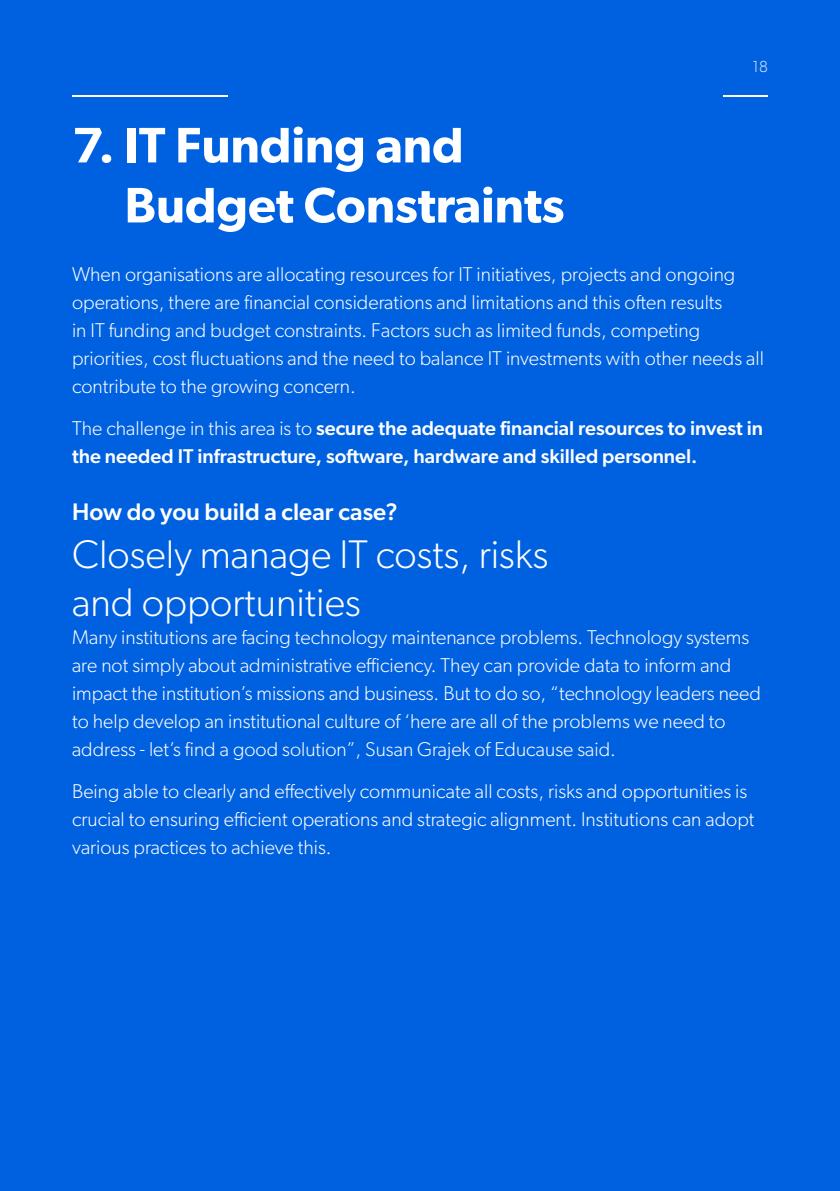
<style>
.page{position:relative;width:840px;height:1191px;background:#fff}
.page>*{position:absolute;margin:0;border:0;box-sizing:border-box;transform-origin:0 0}
.t1{font:600 50px/60px "Gibson";color:#fff}
.t2{font:300 40px/48px "Gibson";color:#fff}
.t3{font:500 24px "Gibson";color:#fff}
.t4{font:300 20px/28px "Gibson";color:#fff}
.t5{font:500 20px/28px "Gibson";color:#fff}
.t6{font:100 16px "Gibson";color:#fff}
.s1{font-weight:300}
</style>
<div class="page">
<div style="left:0;top:0;width:839px;height:1191px;background:#0061e0"></div>
<hr style="left:72px;top:95px;width:155px;height:1px;background:#fff">
<hr style="left:723px;top:95px;width:44px;height:1px;background:#fff">
<p class="t6" style="left:752px;top:56px;width:17px">18</p>
<h1 class="t1" style="left:124px;top:114px;width:441px;text-indent:-52px">7. IT Funding and<br>Budget Constraints</h1>
<p class="t4" style="left:72px;top:260px;width:693px">When organisations are allocating resources for IT initiatives, projects and ongoing operations, there are financial considerations and limitations and this often results<br>in IT funding and budget constraints. Factors such as limited funds, competing priorities, cost fluctuations and the need to balance IT investments with other needs all contribute to the growing concern.</p>
<p class="t5" style="left:72px;top:414px;width:692px"><span class="s1">The challenge in this area is to</span> secure the adequate financial resources to invest in the needed IT infrastructure, software, hardware and skilled personnel.</p>
<p class="t3" style="left:72px;top:497px;width:327px">How do you build a clear case?</p>
<h2 class="t2" style="left:72px;top:530px;width:477px">Closely manage IT costs, risks and opportunities</h2>
<p class="t4" style="left:72px;top:623px;width:690px">Many institutions are facing technology maintenance problems. Technology systems are not simply about administrative efficiency. They can provide data to inform and impact the institution’s missions and business. But to do so, “technology leaders need to help develop an institutional culture of ‘here are all of the problems we need to address - let’s find a good solution”, Susan Grajek of Educause said.</p>
<p class="t4" style="left:72px;top:777px;width:683px">Being able to clearly and effectively communicate all costs, risks and opportunities is crucial to ensuring efficient operations and strategic alignment. Institutions can adopt various practices to achieve this.</p>
</div>
